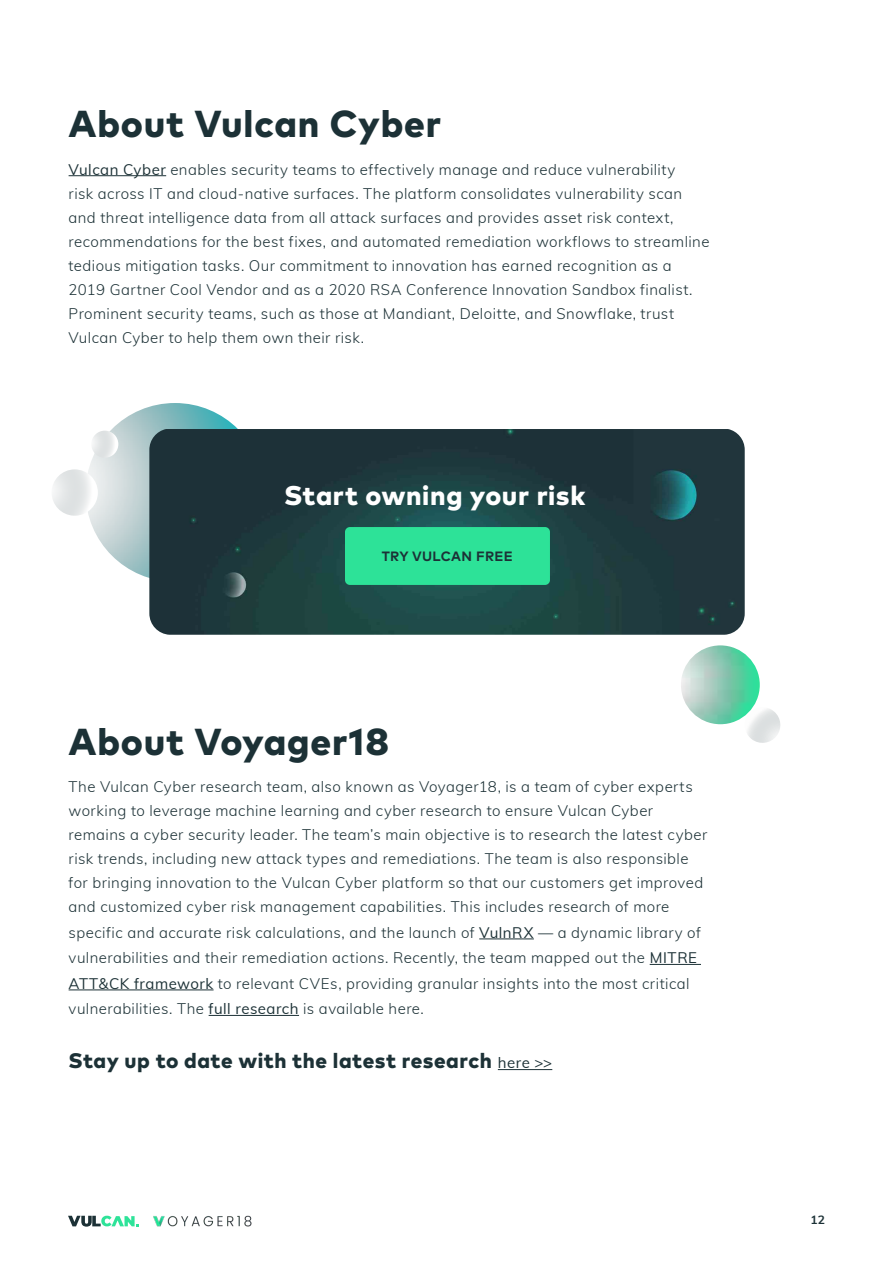
<style>
.page{position:relative;width:893px;height:1263px;background:#fff}
.page>*{position:absolute;margin:0;border:0;box-sizing:border-box;transform-origin:0 0}
.t1{font:800 37.5px "Mark Pro";letter-spacing:.02em;color:#1c3136}
.t2{font:800 27px "Mark Pro";letter-spacing:.02em;color:#fff}
.t3{font:800 21px "Mark Pro";letter-spacing:.02em;color:#1c3136}
.t4{font:300 15px/24px "Muli";letter-spacing:.03em;color:#1c3136}
.t5{font:15px "Muli";color:#1c3136}
.t6{font:700 13.5px "Mark Pro";letter-spacing:.025em;color:#1c3136}
.t7{font:700 12px "Muli";color:#1c3136}
.s1{font-weight:400}
</style>
<div class="page">
<img style="left:153px;top:1215px;width:99px;height:12px">
<svg style="left:68px;top:1216px;width:70px;height:10px"></svg>
<img style="left:86px;top:403px;width:178px;height:179px;border-radius:89px">
<img style="left:681px;top:645px;width:79px;height:79px;border-radius:39px">
<hr style="left:69px;top:175px;width:97px;height:1px;background:#1c3136">
<hr style="left:479px;top:938px;width:55px;height:1px;background:#1c3136">
<hr style="left:650px;top:964px;width:51px;height:1px;background:#1c3136">
<hr style="left:69px;top:989px;width:145px;height:1px;background:#1c3136">
<hr style="left:209px;top:1015px;width:90px;height:1px;background:#1c3136">
<img style="left:149px;top:429px;width:596px;height:206px">
<div style="left:345px;top:527px;width:205px;height:58px;background:#2de298;border-radius:5px"></div>
<hr style="left:498px;top:1069px;width:54px;height:1px;background:#1c3136">
<img style="left:742px;top:707px;width:38px;height:36px">
<img style="left:52px;top:469px;width:46px;height:47px;border-radius:23px">
<img style="left:91px;top:431px;width:27px;height:27px;border-radius:13px">
<h1 class="t1" style="left:69px;top:95px;width:374px">About Vulcan Cyber</h1>
<p class="t4" style="left:69px;top:156px;width:642px"><span class="s1">Vulcan Cyber</span> enables security teams to effectively manage and reduce vulnerability<br>risk across IT and cloud-native surfaces. The platform consolidates vulnerability scan and threat intelligence data from all attack surfaces and provides asset risk context, recommendations for the best fixes, and automated remediation workflows to streamline tedious mitigation tasks. Our commitment to innovation has earned recognition as a 2019 Gartner Cool Vendor and as a 2020 RSA Conference Innovation Sandbox finalist.<br>Prominent security teams, such as those at Mandiant, Deloitte, and Snowflake, trust Vulcan Cyber to help them own their risk.</p>
<h2 class="t2" style="left:284px;top:474px;width:303px">Start owning your risk</h2>
<p class="t6" style="left:382px;top:546px;width:133px">TRY VULCAN FREE</p>
<h1 class="t1" style="left:69px;top:713px;width:322px">About Voyager18</h1>
<p class="t4" style="left:69px;top:774px;width:640px">The Vulcan Cyber research team, also known as Voyager18, is a team of cyber experts working to leverage machine learning and cyber research to ensure Vulcan Cyber remains a cyber security leader. The team s’ main objective is to research the latest cyber risk trends, including new attack types and remediations. The team is also responsible for bringing innovation to the Vulcan Cyber platform so that our customers get improved and customized cyber risk management capabilities. This includes research of more</p>
<p class="t4" style="left:69px;top:919px;width:634px;line-height:25.5px">specific and accurate risk calculations, and the launch of <span class="s1">VulnRX</span> — a dynamic library of vulnerabilities and their remediation actions. Recently, the team mapped out the <span class="s1">MITRE ATT&amp;CK framework</span> to relevant CVEs, providing granular insights into the most critical vulnerabilities. The <span class="s1">full research</span> is available here.</p>
<h3 class="t3" style="left:69px;top:1045px;width:425px">Stay up to date with the latest research</h3>
<p class="t5" style="left:498px;top:1052px;width:56px">here &lt;&lt;</p>
<p class="t7" style="left:810px;top:1211px;width:16px">12</p>
</div>
